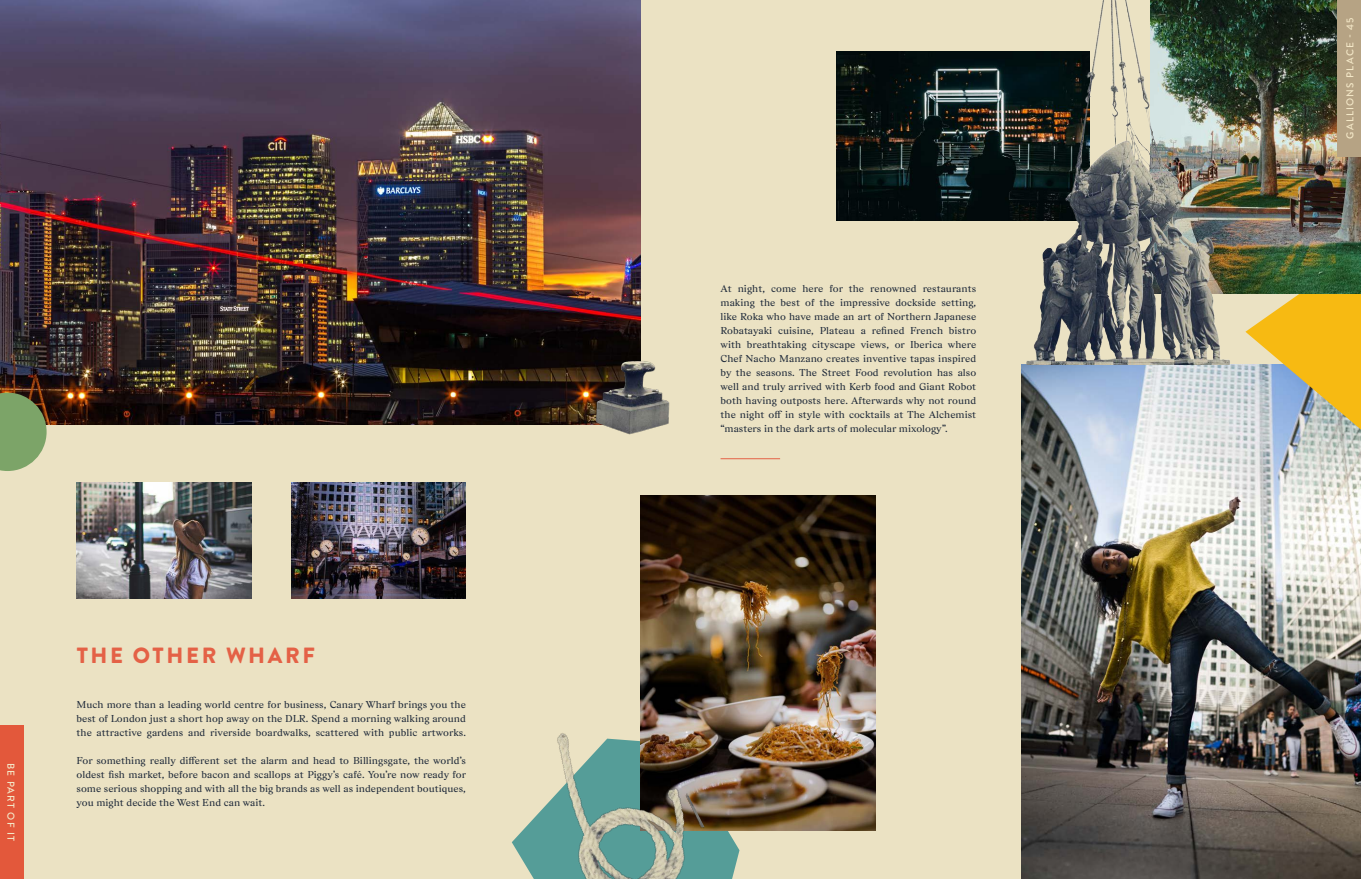
<style>
.page{position:relative;width:1361px;height:879px;background:#ebe2c3}
.page>*{position:absolute;margin:0;border:0;box-sizing:border-box;transform-origin:0 0}
.t1{font:900 22px "Brandon Grotesque";letter-spacing:.12em;color:#e46146}
.t2{font:10px/14px "Gza";color:#1e2939;text-align:justify}
.t3{font:500 10px "Brandon Grotesque";letter-spacing:.12em;color:#f3e7c7}
</style>
<div class="page">
<img style="left:0;top:0;width:641px;height:424px">
<img style="left:641px;top:495px;width:234px;height:336px">
<img style="left:1021px;top:365px;width:340px;height:514px">
<svg style="left:1245px;top:293px;width:116px;height:136px"></svg>
<img style="left:1274px;top:0;width:87px;height:293px">
<img style="left:836px;top:51px;width:145px;height:169px">
<svg style="left:0;top:393px;width:47px;height:78px"></svg>
<img style="left:291px;top:482px;width:175px;height:116px">
<img style="left:77px;top:482px;width:174px;height:116px">
<hr style="left:720px;top:458px;width:60px;height:1px;background:#e46146">
<img style="left:981px;top:0;width:293px;height:365px">
<img style="left:595px;top:326px;width:75px;height:109px">
<img style="left:512px;top:677px;width:219px;height:202px">
<div style="left:0;top:725px;width:24px;height:154px;background:#e3583b"></div>
<div style="left:1337px;top:0;width:24px;height:156px;background:#b6a384"></div>
<p class="t3" style="left:18px;top:763px;width:79px;rotate:90deg">BE PART OF IT</p>
<h1 class="t1" style="left:77px;top:640px;width:240px">THE OTHER WHARF</h1>
<p class="t2" style="left:77px;top:697px;width:391px">Much more than a leading world centre for business, Canary Wharf brings you the best of London just a short hop away on the DLR. Spend a morning walking around the attractive gardens and riverside boardwalks, scattered with public artworks.</p>
<p class="t2" style="left:77px;top:753px;width:391px">For something really different set the alarm and head to Billingsgate, the world’s oldest fish market, before bacon and scallops at Piggy’s café. You’re now ready for some serious shopping and with all the big brands as well as independent boutiques, you might decide the West End can wait.</p>
<p class="t2" style="left:720px;top:281px;width:257px">At night, come here for the renowned restaurants making the best of the impressive dockside setting, like Roka who have made an art of Northern Japanese Robatayaki cuisine, Plateau a refined French bistro with breathtaking cityscape views, or Iberica where Chef Nacho Manzano creates inventive tapas inspired by the seasons. The Street Food revolution has also well and truly arrived with Kerb food and Giant Robot both having outposts here. Afterwards why not round the night off in style with cocktails at The Alchemist “masters in the dark arts of molecular mixology”.</p>
<p class="t3" style="left:1343px;top:139px;width:122px;rotate:-90deg">GALLIONS PLACE - 45</p>
</div>
